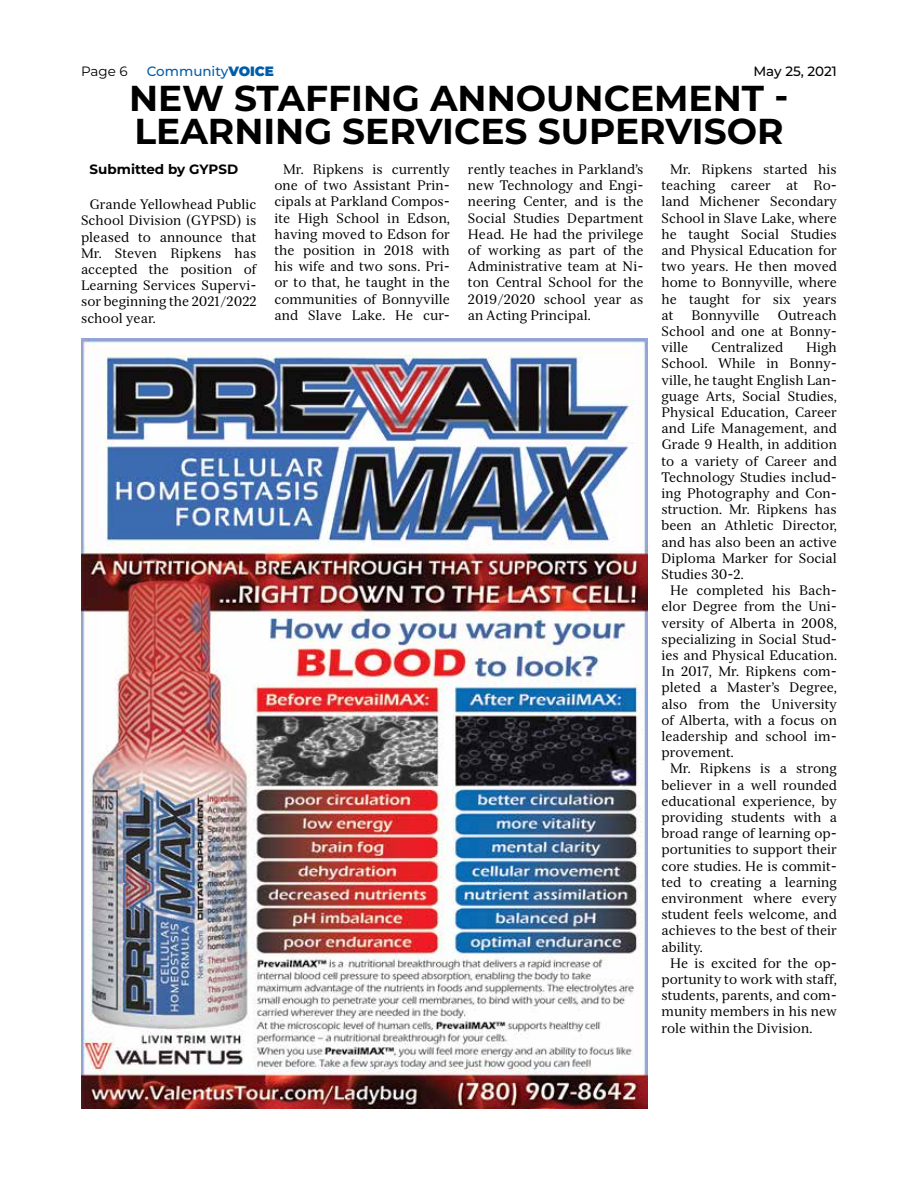
<style>
.page{position:relative;width:918px;height:1188px;background:#fff}
.page>*{position:absolute;margin:0;border:0;box-sizing:border-box;transform-origin:0 0}
.t1{font:700 36px/33px "Montserrat";color:#000}
.t2{font:13.5px/16.2px "Serif 12 Beta";color:#000;text-align:justify}
.t3{font:700 13.5px "Montserrat";color:#000}
.t4{font:500 13.5px "Montserrat";color:#005daa}
.t5{font:500 13.5px "Montserrat";color:#000}
.t6{font:13.5px "Montserrat";color:#000}
.s1{font-weight:900}
</style>
<div class="page">
<img style="left:81px;top:339px;width:567px;height:769px">
<p class="t6" style="left:81px;top:62px;width:48px">Page 6</p>
<p class="t4" style="left:147px;top:62px;width:129px">Community<span class="s1">VOICE</span></p>
<h1 class="t1" style="left:129px;top:80px;width:661px">N EW STAFFING ANNOUNCEM ENT -<br>LEARNING SERVICES SUPERVISOR</h1>
<p class="t3" style="left:90px;top:159px;width:140px">SUBMITTED BY GYPSD</p>
<p class="t2" style="left:81px;top:196px;width:177px;text-indent:9px">Grande Yellowhead Public School Division (GYPSD) is pleased to announce that Mr. Steven Ripkens has accepted the position of Learning Services Supervi&shy;sor beginning the 2021/2022 school year.</p>
<p class="t5" style="left:753px;top:62px;width:85px">May 25, 2021</p>
<p class="t2" style="left:274px;top:161px;width:177px;text-indent:9px">Mr. Ripkens is currently one of two Assistant Prin&shy;cipals at Parkland Compos&shy;ite High School in Edson, having moved to Edson for the position in 2018 with his wife and two sons. Pri&shy;or to that, he taught in the communities of Bonnyville and Slave Lake. He cur-</p>
<p class="t2" style="left:468px;top:161px;width:177px">rently teaches in Parkland’s new Technology and Engi&shy;neering Center, and is the Social Studies Department Head. He had the privilege of working as part of the Administrative team at Ni&shy;ton Central School for the 2019/2020 school year as an Acting Principal.</p>
<p class="t2" style="left:661px;top:161px;width:177px;text-indent:9px">Mr. Ripkens started his teaching career at Ro&shy;land Michener Secondary School in Slave Lake, where he taught Social Studies and Physical Education for two years. He then moved home to Bonnyville, where he taught for six years at</p>
<p class="t2" style="left:661px;top:307px;width:177px;text-indent:116px">Outreach School and one at Bonny&shy;ville</p>
<p class="t2" style="left:692px;top:307px;width:69px">Bonnyville</p>
<p class="t2" style="left:661px;top:339px;width:177px;text-indent:145px">High School. While in Bonny&shy;ville, he taught English Lan&shy;guage Arts, Social Studies, Physical Education, Career and Life Management, and Grade 9 Health, in addition to a variety of Career and Technology Studies includ&shy;ing Photography and Con&shy;struction. Mr. Ripkens has been an Athletic Director, and has also been an active Diploma Marker for Social Studies 30-2.</p>
<p class="t2" style="left:661px;top:582px;width:177px;text-indent:9px">He completed his Bach&shy;elor Degree from the Uni&shy;versity of Alberta in 2008, specializing in Social Stud&shy;ies and Physical Education.<br>In 2017, Mr. Ripkens com&shy;pleted a Master’s Degree, also from the University of Alberta, with a focus on leadership and school im&shy;provement.</p>
<p class="t2" style="left:661px;top:761px;width:177px;text-indent:9px">Mr. Ripkens is a strong believer in a well rounded educational experience, by providing students with a broad range of learning op&shy;portunities to support their core studies. He is commit&shy;ted to creating a learning environment where every student feels welcome, and achieves to the best of their ability.</p>
<p class="t2" style="left:661px;top:955px;width:177px;text-indent:9px">He is excited for the op&shy;portunity to work with staff, students, parents, and com&shy;munity members in his new role within the Division.</p>
<p class="t2" style="left:711px;top:339px;width:74px">Centralized</p>
</div>
